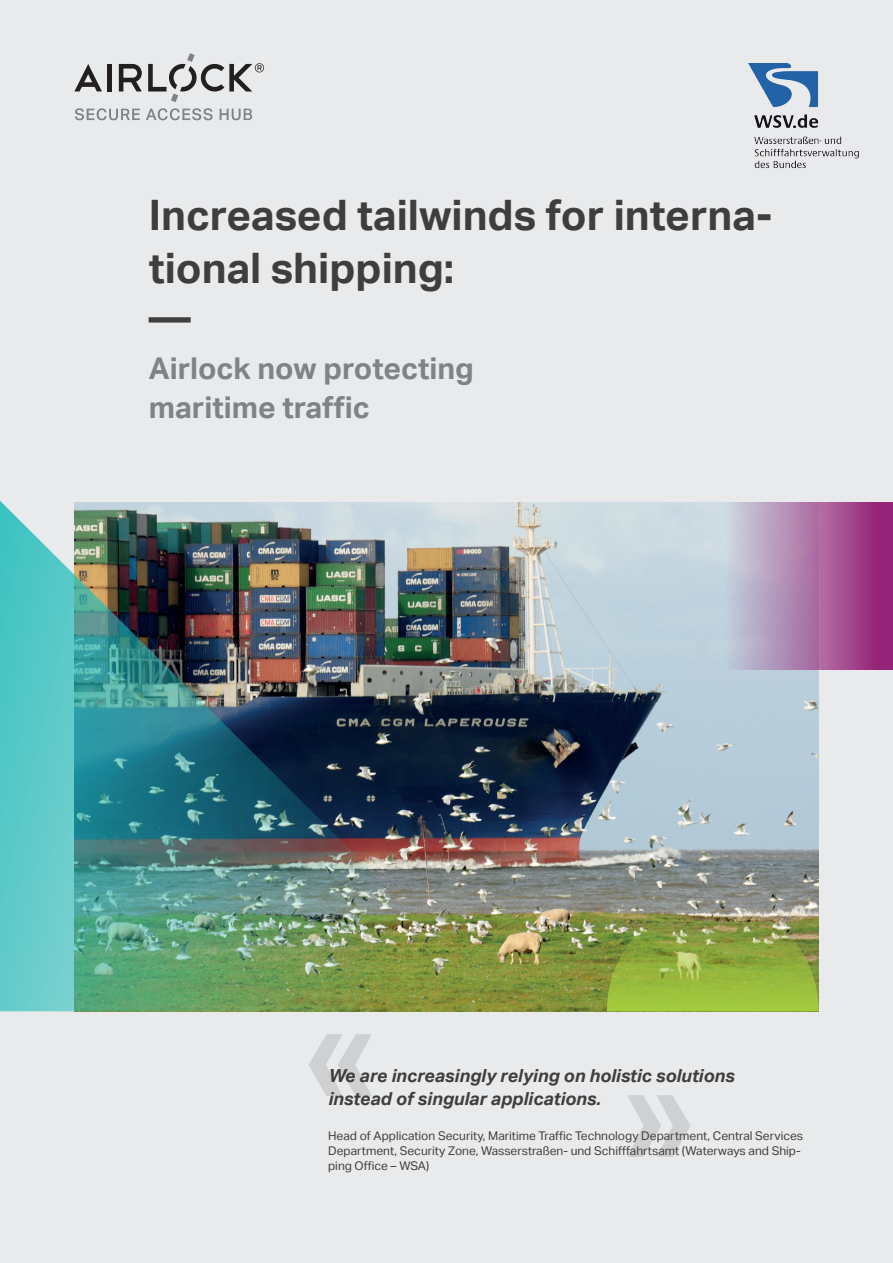
<style>
.page{position:relative;width:893px;height:1263px;background:#e9eaeb}
.page>*{position:absolute;margin:0;border:0;box-sizing:border-box;transform-origin:0 0}
.t1{font:700 42px/52.5px "Aktiv Grotesk";color:#3e3e3f}
.t2{font:700 30px/39px "Aktiv Grotesk";color:#808285}
.t3{font:italic 700 18px/22.5px "Aktiv Grotesk";color:#3e3e3f}
.t4{font:12px/15px "Aktiv Grotesk";color:#3e3e3f}
</style>
<div class="page">
<img style="left:513px;top:502px;width:306px;height:509px">
<svg style="left:308px;top:1034px;width:64px;height:62px"></svg>
<svg style="left:627px;top:1095px;width:63px;height:62px"></svg>
<svg style="left:75px;top:108px;width:177px;height:12px"></svg>
<svg style="left:119px;top:64px;width:23px;height:27px"></svg>
<div style="left:107px;top:64px;width:5px;height:27px;background:#231f20"></div>
<svg style="left:74px;top:64px;width:28px;height:27px"></svg>
<svg style="left:148px;top:53px;width:116px;height:49px"></svg>
<img style="left:0;top:501px;width:513px;height:510px">
<img style="left:607px;top:901px;width:212px;height:110px">
<div style="left:726px;top:502px;width:167px;height:168px;background:linear-gradient(to right,#c4d2dd,#951871)"></div>
<img style="left:748px;top:64px;width:111px;height:105px">
<h1 class="t1" style="left:149px;top:189px;width:625px">Increased tailwinds for interna&shy;tional shipping:<br>—</h1>
<h2 class="t2" style="left:149px;top:349px;width:327px">Airlock now protecting maritime traffic</h2>
<h3 class="t3" style="left:328px;top:1064px;width:408px">We are increasingly relying on holistic solutions instead of singular applications.</h3>
<p class="t4" style="left:328px;top:1128px;width:476px">Head of Application Security, Maritime Traffic Technology Department, Central Services<br>Department, Security Zone, Wasserstraßen- und Schifffahrtsamt (Waterways and Ship&shy;ping Office – WSA)</p>
</div>
